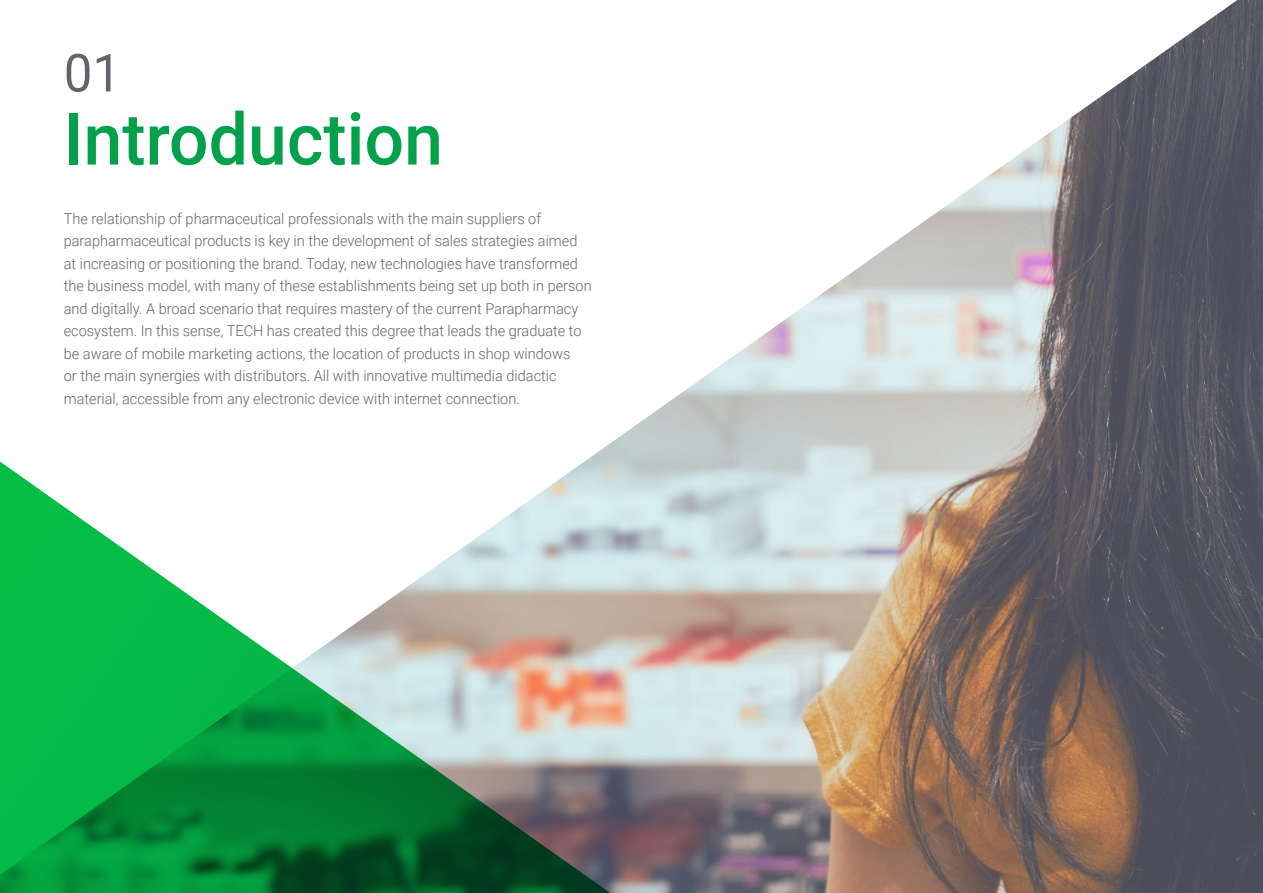
<style>
.page{position:relative;width:1263px;height:893px;background:#fff}
.page>*{position:absolute;margin:0;border:0;box-sizing:border-box;transform-origin:0 0}
.t1{font:500 72px "Roboto";color:#04a14d}
.t2{font:52.5px "Roboto";color:#61646a}
.t3{font:300 15px/22.5px "Roboto";color:#61646a}
</style>
<div class="page">
<img style="left:607px;top:0;width:656px;height:893px">
<svg style="left:0;top:446px;width:640px;height:447px"></svg>
<h2 class="t2" style="left:64px;top:36px;width:59px">01</h2>
<h1 class="t1" style="left:64px;top:89px;width:381px">Introduction</h1>
<p class="t3" style="left:64px;top:207px;width:529px">The relationship of pharmaceutical professionals with the main suppliers of parapharmaceutical products is key in the development of sales strategies aimed at increasing or positioning the brand. Today, new technologies have transformed the business model, with many of these establishments being set up both in person and digitally. A broad scenario that requires mastery of the current Parapharmacy ecosystem. In this sense, TECH has created this degree that leads the graduate to be aware of mobile marketing actions, the location of products in shop windows<br>or the main synergies with distributors. All with innovative multimedia didactic material, accessible from any electronic device with internet connection.</p>
</div>
